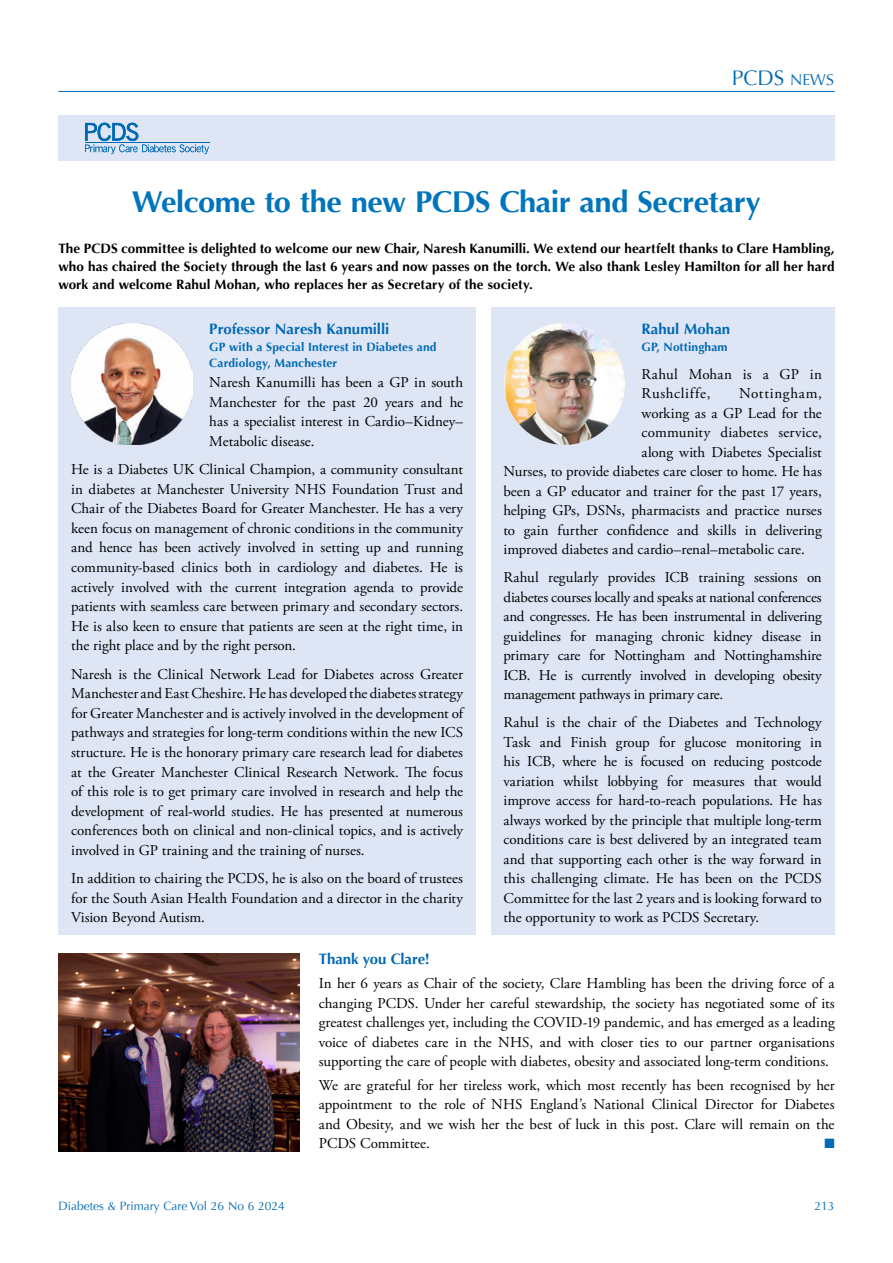
<style>
.page{position:relative;width:893px;height:1263px;background:#fff}
.page>*{position:absolute;margin:0;border:0;box-sizing:border-box;transform-origin:0 0}
.t1{font:700 30px "Optima";letter-spacing:-.015em;color:#0075bc}
.t2{font:21px "Optima";color:#0069b4}
.t3{font:15px/19.6px "Adobe Garamond Pro";color:#000;text-align:justify}
.t4{font:700 15px "Optima";color:#0069b4}
.t5{font:15px/19.5px "Adobe Garamond Pro";letter-spacing:.035em;color:#000}
.t6{font:15px "Adobe Garamond Pro";letter-spacing:.05em;color:#000}
.t7{font:700 13.5px/18px "Optima";letter-spacing:.01em;color:#000;text-align:justify}
.t8{font:13.5px "Zapf Dingbats";color:#0069b4}
.t9{font:700 12px/16.6px "Optima";letter-spacing:.01em;color:#0069b4}
.t10{font:12px "Optima";color:#0069b4}
.s1{font-size:15.75px}
</style>
<div class="page">
<hr style="left:58px;top:91px;width:777px;height:1px;background:#0069b4">
<div style="left:58px;top:115px;width:777px;height:46px;background:#dee6f6"></div>
<svg style="left:85px;top:123px;width:124px;height:31px"></svg>
<hr style="left:85px;top:142px;width:124px;height:1px;background:#0069b4">
<div style="left:58px;top:308px;width:418px;height:627px;background:#dee6f6"></div>
<img style="left:72px;top:324px;width:120px;height:120px">
<div style="left:491px;top:308px;width:344px;height:627px;background:#dee6f6"></div>
<img style="left:504px;top:324px;width:121px;height:120px">
<img style="left:58px;top:953px;width:242px;height:199px">
<h2 class="t2" style="left:732px;top:66px;width:102px">PCDS <span class="s1">NEWS</span></h2>
<h1 class="t1" style="left:132px;top:185px;width:631px">Welcome to the new PCDS Chair and Secretary</h1>
<p class="t7" style="left:58px;top:239px;width:778px">The PCDS committee is delighted to welcome our new Chair, Naresh Kanumilli. We extend our heartfelt thanks to Clare Hambling, who has chaired the Society through the last 6 years and now passes on the torch. We also thank Lesley Hamilton for all her hard work and welcome Rahul Mohan, who replaces her as Secretary of the society.</p>
<p class="t4" style="left:209px;top:320px;width:181px">Professor Naresh Kanumilli</p>
<p class="t9" style="left:209px;top:339px;width:229px">GP with a Special Interest in Diabetes and<br>Cardiology, Manchester</p>
<p class="t3" style="left:209px;top:373px;width:255px">Naresh Kanumilli has been a GP in south Manchester for the past 20 years and he has a specialist interest in Cardio–Kidney– Metabolic disease.</p>
<p class="t3" style="left:71px;top:460px;width:394px">He is a Diabetes UK Clinical Champion, a community consultant in diabetes at Manchester University NHS Foundation Trust and Chair of the Diabetes Board for Greater Manchester. He has a very keen focus on management of chronic conditions in the community and hence has been actively involved in setting up and running community-based clinics both in cardiology and diabetes. He is actively involved with the current integration agenda to provide patients with seamless care between primary and secondary sectors.<br>He is also keen to ensure that patients are seen at the right time, in the right place and by the right person.</p>
<p class="t3" style="left:71px;top:664px;width:394px">Naresh is the Clinical Network Lead for Diabetes across Greater Manchester and East Cheshire. He has developed the diabetes strategy for Greater Manchester and is actively involved in the development of pathways and strategies for long-term conditions within the new ICS structure. He is the honorary primary care research lead for diabetes at the Greater Manchester Clinical Research Network. The focus of this role is to get primary care involved in research and help the development of real-world studies. He has presented at numerous conferences both on clinical and non-clinical topics, and is actively involved in GP training and the training of nurses.</p>
<p class="t3" style="left:71px;top:869px;width:393px">In addition to chairing the PCDS, he is also on the board of trustees for the South Asian Health Foundation and a director in the charity Vision Beyond Autism.</p>
<p class="t4" style="left:642px;top:320px;width:90px">Rahul Mohan</p>
<p class="t9" style="left:642px;top:338px;width:87px">GP, Nottingham</p>
<p class="t5" style="left:642px;top:365px;width:182px">Rahul Mohan is a GP in<br>Rushcliffe,</p>
<p class="t6" style="left:739px;top:384px;width:84px">Nottingham,</p>
<p class="t3" style="left:642px;top:404px;width:182px">working as a GP Lead for the</p>
<p class="t3" style="left:642px;top:423px;width:182px">community diabetes service,</p>
<p class="t3" style="left:642px;top:443px;width:182px">along with Diabetes Specialist</p>
<p class="t3" style="left:503px;top:462px;width:320px">Nurses, to provide diabetes care closer to home. He has</p>
<p class="t3" style="left:503px;top:482px;width:320px">been a GP educator and trainer for the past 17 years,</p>
<p class="t3" style="left:503px;top:501px;width:320px">helping GPs, DSNs, pharmacists and practice nurses</p>
<p class="t3" style="left:503px;top:521px;width:320px">to gain further confidence and skills in delivering</p>
<p class="t3" style="left:503px;top:540px;width:303px">improved diabetes and cardio–renal–metabolic care.</p>
<p class="t3" style="left:503px;top:568px;width:320px">Rahul regularly provides ICB training sessions on diabetes courses locally and speaks at national conferences and congresses. He has been instrumental in delivering guidelines for managing chronic kidney disease in primary care for Nottingham and Nottinghamshire ICB. He is currently involved in developing obesity management pathways in primary care.</p>
<p class="t3" style="left:503px;top:713px;width:320px">Rahul is the chair of the Diabetes and Technology Task and Finish group for glucose monitoring in his ICB, where he is focused on reducing postcode variation whilst lobbying for measures that would improve access for hard-to-reach populations. He has always worked by the principle that multiple long-term conditions care is best delivered by an integrated team and that supporting each other is the way forward in this challenging climate. He has been on the PCDS Committee for the last 2 years and is looking forward to the opportunity to work as PCDS Secretary.</p>
<p class="t4" style="left:319px;top:950px;width:113px">Thank you Clare!</p>
<p class="t3" style="left:319px;top:974px;width:517px">In her 6 years as Chair of the society, Clare Hambling has been the driving force of a changing PCDS. Under her careful stewardship, the society has negotiated some of its greatest challenges yet, including the COVID-19 pandemic, and has emerged as a leading voice of diabetes care in the NHS, and with closer ties to our partner organisations supporting the care of people with diabetes, obesity and associated long-term conditions.</p>
<p class="t3" style="left:319px;top:1076px;width:517px">We are grateful for her tireless work, which most recently has been recognised by her appointment to the role of NHS England’s National Clinical Director for Diabetes and Obesity, and we wish her the best of luck in this post. Clare will remain on the PCDS Committee.</p>
<p class="t8" style="left:824px;top:1137px;width:12px">■</p>
<p class="t10" style="left:58px;top:1199px;width:228px">Diabetes &amp; Primary Care Vol 26 No 6 2024</p>
<p class="t10" style="left:815px;top:1199px;width:22px">213</p>
</div>
